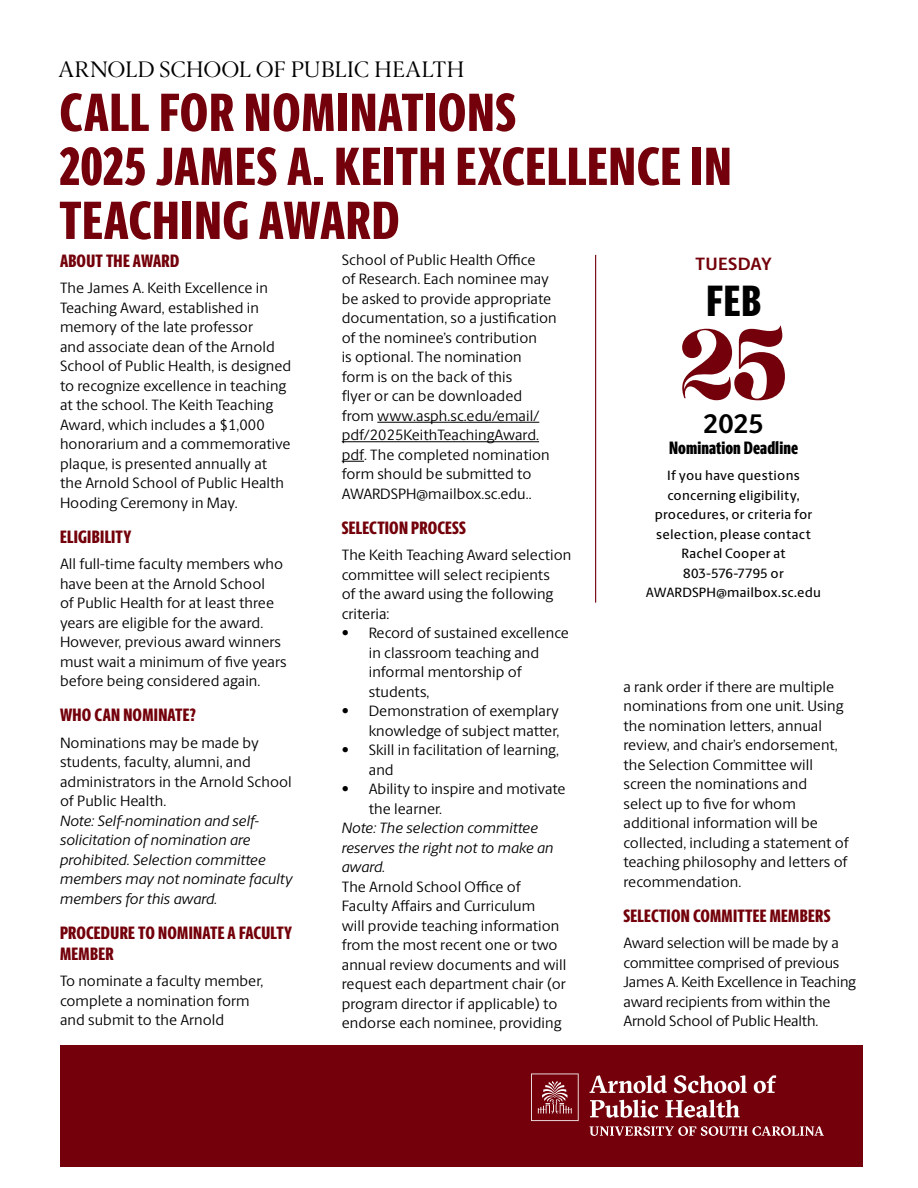
<style>
.page{position:relative;width:918px;height:1188px;background:#fff}
.page>*{position:absolute;margin:0;border:0;box-sizing:border-box;transform-origin:0 0}
.t1{font:89.4px "Karlie Extras";color:#73000a}
.t2{font:800 54px/54px "Berlingske Sans X Cn";letter-spacing:.02em;color:#73000a}
.t3{font:800 43.95px "Berlingske Sans X Cn";color:#000}
.t4{font:700 27px "Berlingske Sans";color:#000}
.t5{font:22.5px "Berlingske Serif";letter-spacing:-.01em;color:#000}
.t6{font:800 18px/21.6px "Berlingske Sans X Cn";letter-spacing:.015em;color:#73000a}
.t7{font:800 18px "Berlingske Sans X Cn";letter-spacing:.005em;color:#000}
.t8{font:700 17.85px "Berlingske Sans";letter-spacing:.015em;color:#73000a}
.t9{font:15px/19.5px "Berlingske Sans";letter-spacing:.005em;color:#000}
.t10{font:italic 15px/19.5px "Berlingske Sans";letter-spacing:.005em;color:#000}
.t11{font:500 13.5px/19.5px "Berlingske Sans";letter-spacing:.015em;color:#000;text-align:center}
</style>
<div class="page">
<hr style="left:377px;top:422px;width:162px;height:1px;background:#000">
<hr style="left:342px;top:441px;width:197px;height:1px;background:#000">
<svg style="left:342px;top:461px;width:22px;height:1px"></svg>
<div style="left:60px;top:1045px;width:802px;height:122px;background:#73000a"></div>
<svg style="left:531px;top:1074px;width:48px;height:47px"></svg>
<svg style="left:589px;top:1075px;width:78px;height:18px"></svg>
<svg style="left:674px;top:1075px;width:73px;height:18px"></svg>
<svg style="left:754px;top:1075px;width:22px;height:18px"></svg>
<svg style="left:590px;top:1100px;width:68px;height:18px"></svg>
<svg style="left:665px;top:1100px;width:75px;height:18px"></svg>
<svg style="left:589px;top:1126px;width:235px;height:10px"></svg>
<hr style="left:595px;top:255px;width:1px;height:348px;background:#73000a">
<h3 class="t5" style="left:58px;top:55px;width:408px">ARNOLD SCHOOL OF PUBLIC HEALTH</h3>
<h2 class="t2" style="left:58px;top:85px;width:674px">CALL FOR NOMINATIONS<br>2025 JAMES A. KEITH EXCELLENCE IN<br>TEACHING AWARD</h2>
<p class="t6" style="left:60px;top:250px;width:121px">ABOUT THE AWARD</p>
<p class="t9" style="left:60px;top:278px;width:233px">The James A. Keith Excellence in<br>Teaching Award, established in memory of the late professor<br>and associate dean of the Arnold<br>School of Public Health, is designed to recognize excellence in teaching at the school. The Keith Teaching<br>Award, which includes a $1,000 honorarium and a commemorative plaque, is presented annually at the Arnold School of Public Health<br>Hooding Ceremony in May.</p>
<p class="t6" style="left:60px;top:526px;width:73px">ELIGIBILITY</p>
<p class="t9" style="left:60px;top:554px;width:228px">All full-time faculty members who have been at the Arnold School<br>of Public Health for at least three years are eligible for the award.<br>However, previous award winners must wait a minimum of five years before being considered again.</p>
<p class="t6" style="left:60px;top:704px;width:138px">WHO CAN NOMINATE?</p>
<p class="t9" style="left:60px;top:732px;width:233px">Nominations may be made by students, faculty, alumni, and administrators in the Arnold School of Public Health.</p>
<p class="t10" style="left:60px;top:810px;width:234px">Note: Self-nomination and self&shy;solicitation of nomination are prohibited. Selection committee members may not nominate faculty members for this award.</p>
<p class="t6" style="left:60px;top:921px;width:234px">PROCEDURE TO NOMINATE A FACULTY<br>MEMBER</p>
<p class="t9" style="left:60px;top:971px;width:205px">To nominate a faculty member, complete a nomination form and submit to the Arnold</p>
<p class="t9" style="left:342px;top:249px;width:217px">School of Public Health Office<br>of Research. Each nominee may be asked to provide appropriate documentation, so a justification of the nominee’s contribution<br>is optional. The nomination form is on the back of this<br>flyer or can be downloaded from www.asph.sc.edu/email/ pdf/2025KeithTeachingAward. pdf. The completed nomination form should be submitted to<br>AWARDSPH@mailbox.sc.edu..</p>
<p class="t6" style="left:342px;top:517px;width:126px">SELECTION PROCESS</p>
<p class="t9" style="left:342px;top:545px;width:231px">The Keith Teaching Award selection committee will select recipients<br>of the award using the following criteria:</p>
<p class="t9" style="left:369px;top:623px;width:202px;text-indent:-27px">• Record of sustained excellence in classroom teaching and informal mentorship of students,</p>
<p class="t9" style="left:342px;top:701px;width:219px;text-align:right">• Demonstration of exemplary knowledge of subject matter,</p>
<p class="t9" style="left:369px;top:740px;width:192px;text-indent:-27px">• Skill in facilitation of learning, and</p>
<p class="t9" style="left:369px;top:779px;width:198px;text-indent:-27px">• Ability to inspire and motivate the learner.</p>
<p class="t10" style="left:342px;top:818px;width:213px">Note: The selection committee reserves the right not to make an award.</p>
<p class="t9" style="left:342px;top:876px;width:226px">The Arnold School Office of<br>Faculty Affairs and Curriculum<br>will provide teaching information from the most recent one or two annual review documents and will request each department chair (or program director if applicable) to endorse each nominee, providing</p>
<p class="t8" style="left:696px;top:251px;width:78px">TUESDAY</p>
<h3 class="t3" style="left:707px;top:268px;width:56px">FEB</h3>
<h1 class="t1" style="left:680px;top:324px;width:109px">25</h1>
<h3 class="t4" style="left:703px;top:403px;width:63px">2025</h3>
<p class="t7" style="left:669px;top:434px;width:130px">Nomination Deadline</p>
<p class="t11" style="left:646px;top:465px;width:177px">If you have questions concerning eligibility, procedures, or criteria for selection, please contact<br>Rachel Cooper at<br>803-576-7795 or<br>AWARDSPH@mailbox.sc.edu</p>
<p class="t9" style="left:624px;top:676px;width:227px">a rank order if there are multiple nominations from one unit. Using the nomination letters, annual review, and chair’s endorsement, the Selection Committee will screen the nominations and select up to five for whom additional information will be collected, including a statement of teaching philosophy and letters of recommendation.</p>
<p class="t6" style="left:624px;top:905px;width:209px">SELECTION COMMITTEE MEMBERS</p>
<p class="t9" style="left:624px;top:932px;width:234px">Award selection will be made by a committee comprised of previous James A. Keith Excellence in Teaching award recipients from within the Arnold School of Public Health.</p>
</div>
